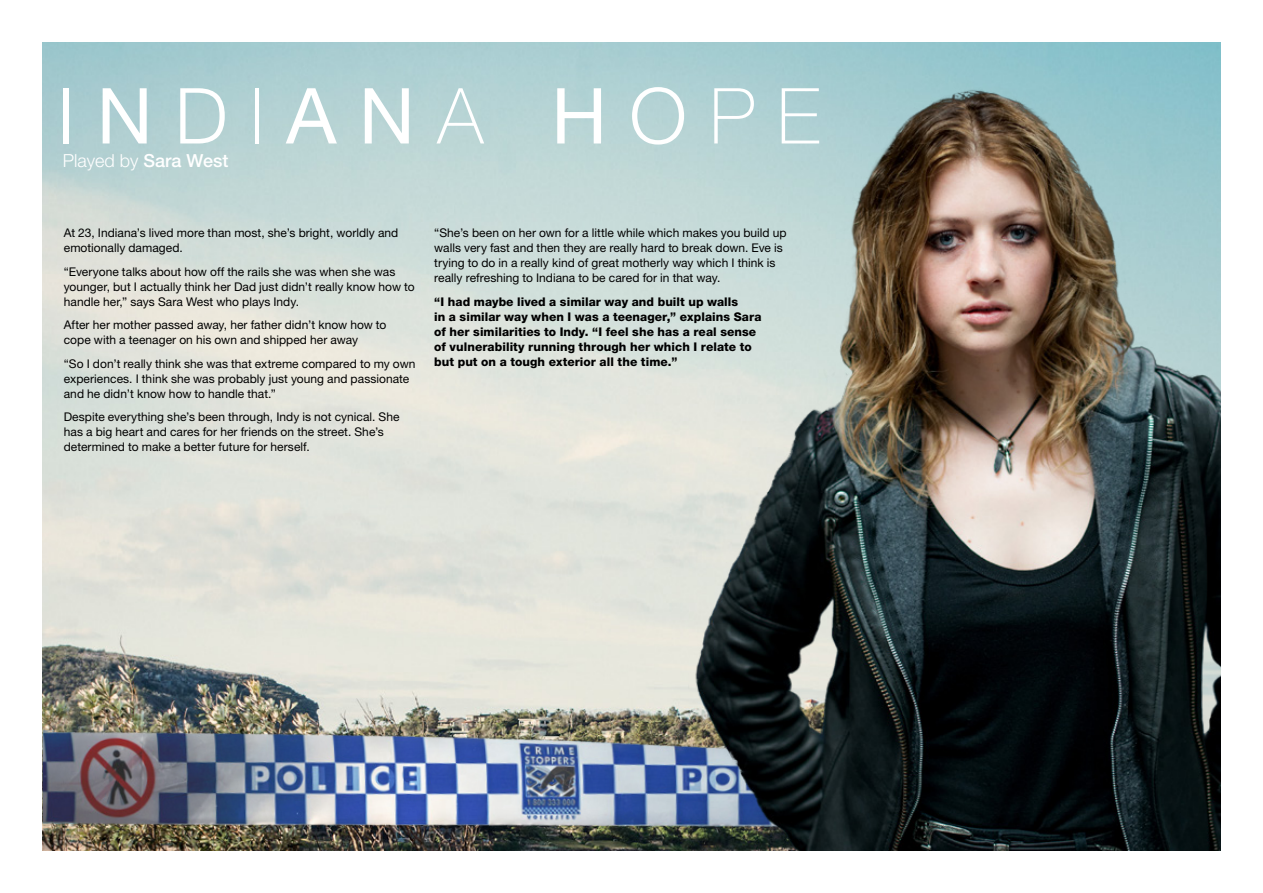
<style>
.page{position:relative;width:1263px;height:893px;background:#fff}
.page>*{position:absolute;margin:0;border:0;box-sizing:border-box;transform-origin:0 0}
.t1{font:300 18px "Helvetica Neue LT Std";color:#fff}
.t2{font:12px/15px "Helvetica Neue LT Std";letter-spacing:.005em;color:#000}
.t3{font:800 12px/15px "Helvetica Neue LT Std";letter-spacing:.005em;color:#000}
.s1{font-weight:500}
</style>
<div class="page">
<img style="left:43px;top:43px;width:1177px;height:638px">
<img style="left:43px;top:681px;width:645px;height:169px">
<div style="left:64px;top:88px;width:5px;height:55px;background:#fff"></div>
<svg style="left:103px;top:88px;width:44px;height:55px"></svg>
<svg style="left:180px;top:88px;width:45px;height:55px"></svg>
<hr style="left:255px;top:88px;width:4px;height:55px;background:#fff">
<svg style="left:286px;top:88px;width:51px;height:55px"></svg>
<svg style="left:365px;top:88px;width:44px;height:55px"></svg>
<svg style="left:436px;top:88px;width:48px;height:55px;background:#c3dbdb"></svg>
<svg style="left:557px;top:88px;width:44px;height:55px"></svg>
<svg style="left:632px;top:87px;width:52px;height:58px"></svg>
<img style="left:688px;top:52px;width:532px;height:798px">
<p class="t1" style="left:63px;top:150px;width:167px">Played by <span class="s1">Sara West</span></p>
<p class="t2" style="left:64px;top:225px;width:336px">At 23, Indiana’s lived more than most, she’s bright, worldly and emotionally damaged.</p>
<p class="t2" style="left:64px;top:264px;width:352px">“Everyone talks about how off the rails she was when she was younger, but I actually think her Dad just didn’t really know how to handle her,” says Sara West who plays Indy.</p>
<p class="t2" style="left:64px;top:317px;width:324px">After her mother passed away, her father didn’t know how to cope with a teenager on his own and shipped her away</p>
<p class="t2" style="left:64px;top:356px;width:353px">“So I don’t really think she was that extreme compared to my own experiences. I think she was probably just young and passionate and he didn’t know how to handle that.”</p>
<p class="t2" style="left:64px;top:409px;width:337px">Despite everything she’s been through, Indy is not cynical. She has a big heart and cares for her friends on the street. She’s determined to make a better future for herself.</p>
<p class="t2" style="left:434px;top:225px;width:354px">“She’s been on her own for a little while which makes you build up walls very fast and then they are really hard to break down. Eve is trying to do in a really kind of great motherly way which I think is really refreshing to Indiana to be cared for in that way.</p>
<p class="t3" style="left:434px;top:294px;width:329px">“I had maybe lived a similar way and built up walls<br>in a similar way when I was a teenager,” explains Sara of her similarities to Indy. “I feel she has a real sense of vulnerability running through her which I relate to but put on a tough exterior all the time.”</p>
</div>
